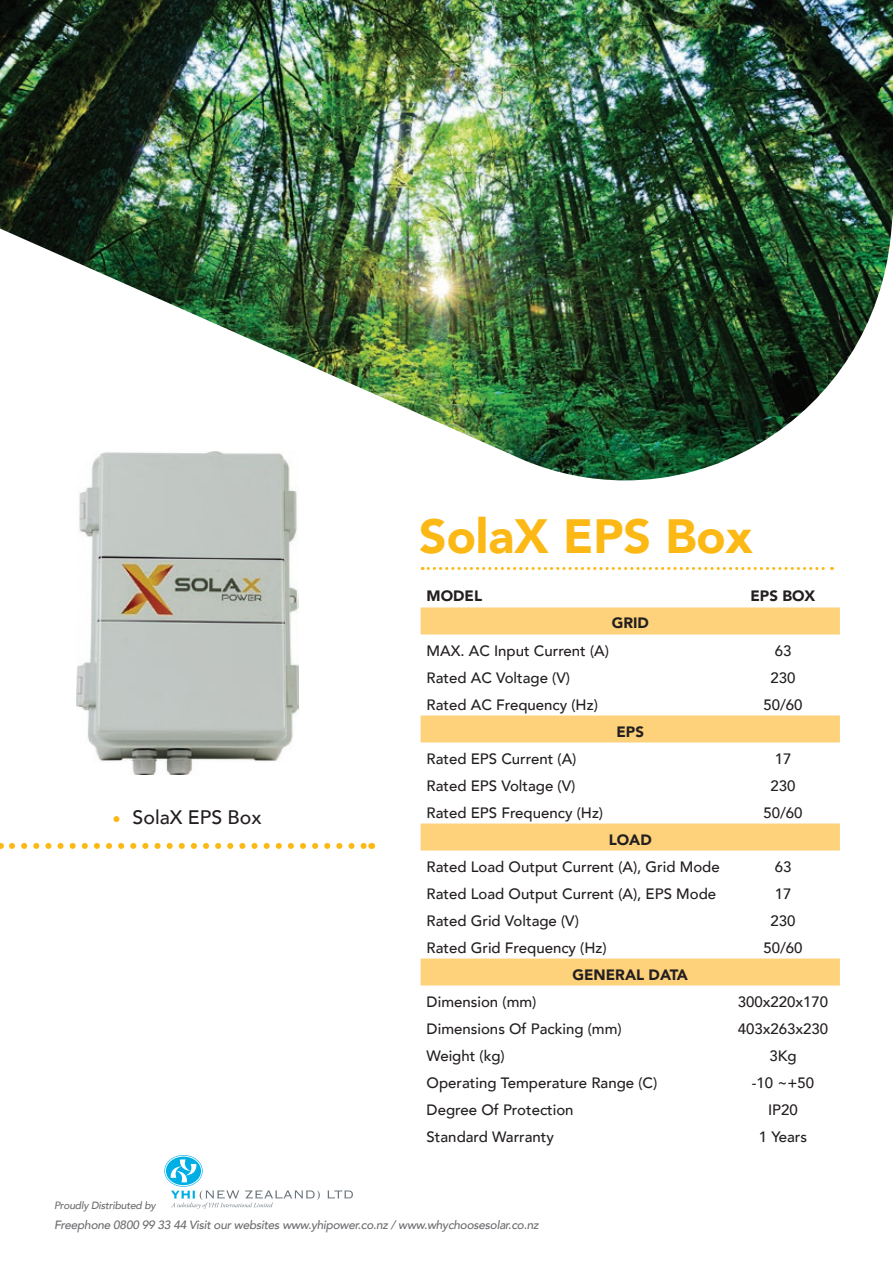
<style>
.page{position:relative;width:893px;height:1263px;background:#fff}
.page>*{position:absolute;margin:0;border:0;box-sizing:border-box;transform-origin:0 0}
.t1{font:900 48px "Avenir";color:#fcb814}
.t2{font:500 19.5px "Avenir";color:#231f20}
.t3{font:500 15px "Avenir";color:#231f20}
.t4{font:900 15px "Avenir";color:#231f20}
.t5{font:italic 500 12px "Avenir";letter-spacing:-.025em;color:#6c6d70}
.t6{font:italic 500 10.5px "Avenir";letter-spacing:-.025em;color:#6c6d70}
</style>
<div class="page">
<img style="left:0;top:0;width:893px;height:480px">
<svg style="left:12px;top:843px;width:353px;height:6px"></svg>
<img style="left:77px;top:451px;width:221px;height:323px">
<svg style="left:113px;top:816px;width:6px;height:6px"></svg>
<svg style="left:422px;top:567px;width:410px;height:3px"></svg>
<svg style="left:421px;top:607px;width:419px;height:135px"></svg>
<svg style="left:421px;top:823px;width:419px;height:162px"></svg>
<svg style="left:164px;top:1155px;width:39px;height:32px"></svg>
<svg style="left:165px;top:1155px;width:37px;height:31px"></svg>
<div style="left:166px;top:1157px;width:35px;height:28px;background:#00aee6;border-radius:50%"></div>
<svg style="left:169px;top:1159px;width:29px;height:23px"></svg>
<svg style="left:327px;top:1190px;width:26px;height:9px"></svg>
<svg style="left:171px;top:1190px;width:149px;height:19px"></svg>
<h2 class="t2" style="left:133px;top:801px;width:131px">SolaX EPS Box</h2>
<p class="t6" style="left:54px;top:1199px;width:103px">Proudly Distributed by</p>
<h1 class="t1" style="left:419px;top:495px;width:335px">SolaX EPS Box</h1>
<p class="t4" style="left:427px;top:583px;width:57px">MODEL</p>
<p class="t4" style="left:750px;top:583px;width:66px">EPS BOX</p>
<p class="t4" style="left:612px;top:610px;width:39px">GRID</p>
<p class="t3" style="left:427px;top:637px;width:184px">MAX. AC Input Current (A)</p>
<p class="t3" style="left:775px;top:637px;width:18px">63</p>
<p class="t3" style="left:427px;top:664px;width:145px">Rated AC Voltage (V)</p>
<p class="t3" style="left:770px;top:664px;width:27px">230</p>
<p class="t3" style="left:427px;top:691px;width:173px">Rated AC Frequency (Hz)</p>
<p class="t3" style="left:763px;top:691px;width:41px">50/60</p>
<p class="t4" style="left:616px;top:718px;width:29px">EPS</p>
<p class="t3" style="left:427px;top:745px;width:151px">Rated EPS Current (A)</p>
<p class="t3" style="left:775px;top:745px;width:18px">17</p>
<p class="t3" style="left:427px;top:772px;width:150px">Rated EPS Voltage (V)</p>
<p class="t3" style="left:770px;top:772px;width:27px">230</p>
<p class="t3" style="left:427px;top:799px;width:178px">Rated EPS Frequency (Hz)</p>
<p class="t3" style="left:763px;top:799px;width:41px">50/60</p>
<p class="t4" style="left:609px;top:826px;width:45px">LOAD</p>
<p class="t3" style="left:427px;top:853px;width:295px">Rated Load Output Current (A), Grid Mode</p>
<p class="t3" style="left:775px;top:853px;width:18px">63</p>
<p class="t3" style="left:427px;top:880px;width:291px">Rated Load Output Current (A), EPS Mode</p>
<p class="t3" style="left:775px;top:880px;width:18px">17</p>
<p class="t3" style="left:427px;top:907px;width:154px">Rated Grid Voltage (V)</p>
<p class="t3" style="left:770px;top:907px;width:27px">230</p>
<p class="t3" style="left:427px;top:934px;width:182px">Rated Grid Frequency (Hz)</p>
<p class="t3" style="left:763px;top:934px;width:41px">50/60</p>
<p class="t4" style="left:572px;top:961px;width:117px">GENERAL DATA</p>
<p class="t3" style="left:427px;top:988px;width:111px">Dimension (mm)</p>
<p class="t3" style="left:738px;top:988px;width:92px">300x220x170</p>
<p class="t3" style="left:427px;top:1015px;width:197px">Dimensions Of Packing (mm)</p>
<p class="t3" style="left:738px;top:1015px;width:92px">403x263x230</p>
<p class="t3" style="left:427px;top:1042px;width:80px">Weight (kg)</p>
<p class="t3" style="left:769px;top:1042px;width:29px">3Kg</p>
<p class="t3" style="left:427px;top:1069px;width:232px">Operating Temperature Range (C)</p>
<p class="t3" style="left:752px;top:1069px;width:64px">-10 ~+50</p>
<p class="t3" style="left:427px;top:1096px;width:148px">Degree Of Protection</p>
<p class="t3" style="left:768px;top:1096px;width:31px">IP20</p>
<p class="t3" style="left:427px;top:1123px;width:129px">Standard Warranty</p>
<p class="t3" style="left:759px;top:1123px;width:50px">1 Years</p>
<p class="t5" style="left:54px;top:1218px;width:486px">Freephone 0800 99 33 44 Visit our websites www.yhipower.co.nz / www.whychoosesolar.co.nz</p>
</div>
